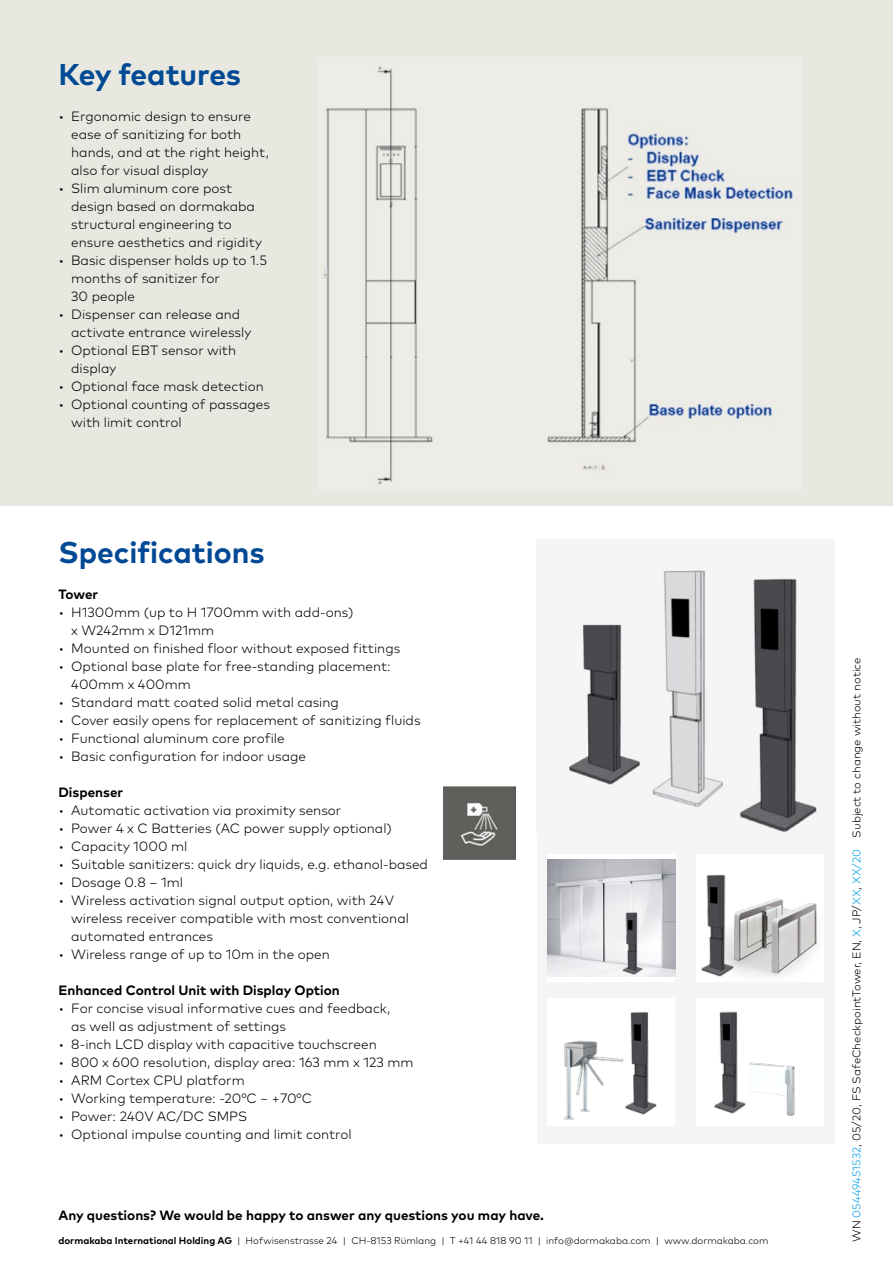
<style>
.page{position:relative;width:893px;height:1263px;background:#fff}
.page>*{position:absolute;margin:0;border:0;box-sizing:border-box;transform-origin:0 0}
.t1{font:700 30px "Mark Pro";color:#004994}
.t2{font:300 13.5px/18px "Mark Pro";color:#000}
.t3{font:700 13.5px "Mark Pro";color:#000}
.t4{font:300 11.25px "Mark Pro";color:#000}
.t5{font:300 9.75px "Mark Pro";color:#000}
.s1{font-weight:700}
.s2{color:#009fe3}
</style>
<div class="page">
<div style="left:0;top:0;width:893px;height:505px;background:#e9e8e0"></div>
<div style="left:537px;top:539px;width:297px;height:605px;background:#f5f5f5"></div>
<img style="left:569px;top:570px;width:248px;height:262px">
<div style="left:547px;top:854px;width:128px;height:128px;background:#fff"></div>
<img style="left:547px;top:860px;width:128px;height:116px">
<img style="left:443px;top:787px;width:72px;height:72px">
<img style="left:323px;top:66px;width:471px;height:418px">
<img style="left:622px;top:903px;width:21px;height:72px">
<div style="left:547px;top:998px;width:128px;height:128px;background:#fff"></div>
<img style="left:564px;top:1040px;width:81px;height:80px">
<img style="left:623px;top:1012px;width:34px;height:102px">
<div style="left:696px;top:854px;width:128px;height:128px;background:#fff"></div>
<img style="left:717px;top:898px;width:101px;height:79px">
<img style="left:701px;top:874px;width:34px;height:102px">
<div style="left:696px;top:998px;width:128px;height:128px;background:#fff"></div>
<img style="left:749px;top:1062px;width:46px;height:55px">
<img style="left:714px;top:1011px;width:32px;height:103px">
<h1 class="t1" style="left:58px;top:52px;width:184px">Key features</h1>
<p class="t2" style="left:71px;top:107px;width:199px;text-indent:-13px">• Ergonomic design to ensure ease of sanitizing for both hands, and at the right height, also for visual display</p>
<p class="t2" style="left:71px;top:179px;width:192px;text-indent:-13px">• Slim aluminum core post design based on dormakaba structural engineering to ensure aesthetics and rigidity</p>
<p class="t2" style="left:71px;top:251px;width:197px;text-indent:-13px">• Basic dispenser holds up to 1.5 months of sanitizer for<br>30 people</p>
<p class="t2" style="left:71px;top:305px;width:182px;text-indent:-13px">• Dispenser can release and activate entrance wirelessly</p>
<p class="t2" style="left:71px;top:341px;width:166px;text-indent:-13px">• Optional EBT sensor with display</p>
<p class="t2" style="left:58px;top:377px;width:207px">• Optional face mask detection</p>
<p class="t2" style="left:71px;top:395px;width:200px;text-indent:-13px">• Optional counting of passages with limit control</p>
<h1 class="t1" style="left:58px;top:529px;width:208px">Specifications</h1>
<p class="t3" style="left:58px;top:583px;width:41px">Tower</p>
<p class="t2" style="left:71px;top:602px;width:284px;text-indent:-13px">• H1300mm (up to H 1700mm with add-ons) x W242mm x D121mm</p>
<p class="t2" style="left:58px;top:638px;width:343px">• Mounted on finished floor without exposed fittings</p>
<p class="t2" style="left:71px;top:656px;width:321px;text-indent:-13px">• Optional base plate for free-standing placement:<br>400mm x 400mm</p>
<p class="t2" style="left:58px;top:692px;width:282px">• Standard matt coated solid metal casing</p>
<p class="t2" style="left:58px;top:710px;width:364px">• Cover easily opens for replacement of sanitizing fluids</p>
<p class="t2" style="left:58px;top:728px;width:228px">• Functional aluminum core profile</p>
<p class="t2" style="left:58px;top:746px;width:249px">• Basic configuration for indoor usage</p>
<p class="t3" style="left:58px;top:781px;width:66px">Dispenser</p>
<p class="t2" style="left:58px;top:800px;width:284px">• Automatic activation via proximity sensor</p>
<p class="t2" style="left:58px;top:818px;width:335px">• Power 4 x C Batteries (AC power supply optional)</p>
<p class="t2" style="left:58px;top:836px;width:130px">• Capacity 1000 ml</p>
<p class="t2" style="left:58px;top:854px;width:371px">• Suitable sanitizers: quick dry liquids, e.g. ethanol-based</p>
<p class="t2" style="left:58px;top:872px;width:126px">• Dosage 0.8 – 1ml</p>
<p class="t2" style="left:71px;top:890px;width:339px;text-indent:-13px">• Wireless activation signal output option, with 24V wireless receiver compatible with most conventional automated entrances</p>
<p class="t2" style="left:58px;top:944px;width:273px">• Wireless range of up to 10m in the open</p>
<p class="t3" style="left:58px;top:979px;width:283px">Enhanced Control Unit with Display Option</p>
<p class="t2" style="left:71px;top:998px;width:321px;text-indent:-13px">• For concise visual informative cues and feedback, as well as adjustment of settings</p>
<p class="t2" style="left:58px;top:1034px;width:320px">• 8-inch LCD display with capacitive touchscreen</p>
<p class="t2" style="left:58px;top:1052px;width:357px">• 800 x 600 resolution, display area: 163 mm x 123 mm</p>
<p class="t2" style="left:58px;top:1070px;width:188px">• ARM Cortex CPU platform</p>
<p class="t2" style="left:58px;top:1088px;width:255px">• Working temperature: -20°C ~ +70°C</p>
<p class="t2" style="left:58px;top:1106px;width:190px">• Power: 240V AC/DC SMPS</p>
<p class="t2" style="left:58px;top:1124px;width:295px">• Optional impulse counting and limit control</p>
<p class="t3" style="left:58px;top:1204px;width:487px">Any questions? We would be happy to answer any questions you may have.</p>
<p class="t5" style="left:58px;top:1233px;width:712px"><span class="s1">dormakaba International Holding AG</span> | Hofwisenstrasse 24 | CH-8153 Rümlang | T +41 44 818 90 11 | info@dormakaba.com | www.dormakaba.com</p>
<p class="t4" style="left:848px;top:1242px;width:585px;rotate:-90deg">WN <span class="s2">05449451532</span>, 05/20, FS SafeCheckpointTower, EN, <span class="s2">X</span>, JP/<span class="s2">XX</span>, <span class="s2">XX/20</span> Subject to change without notice</p>
</div>
